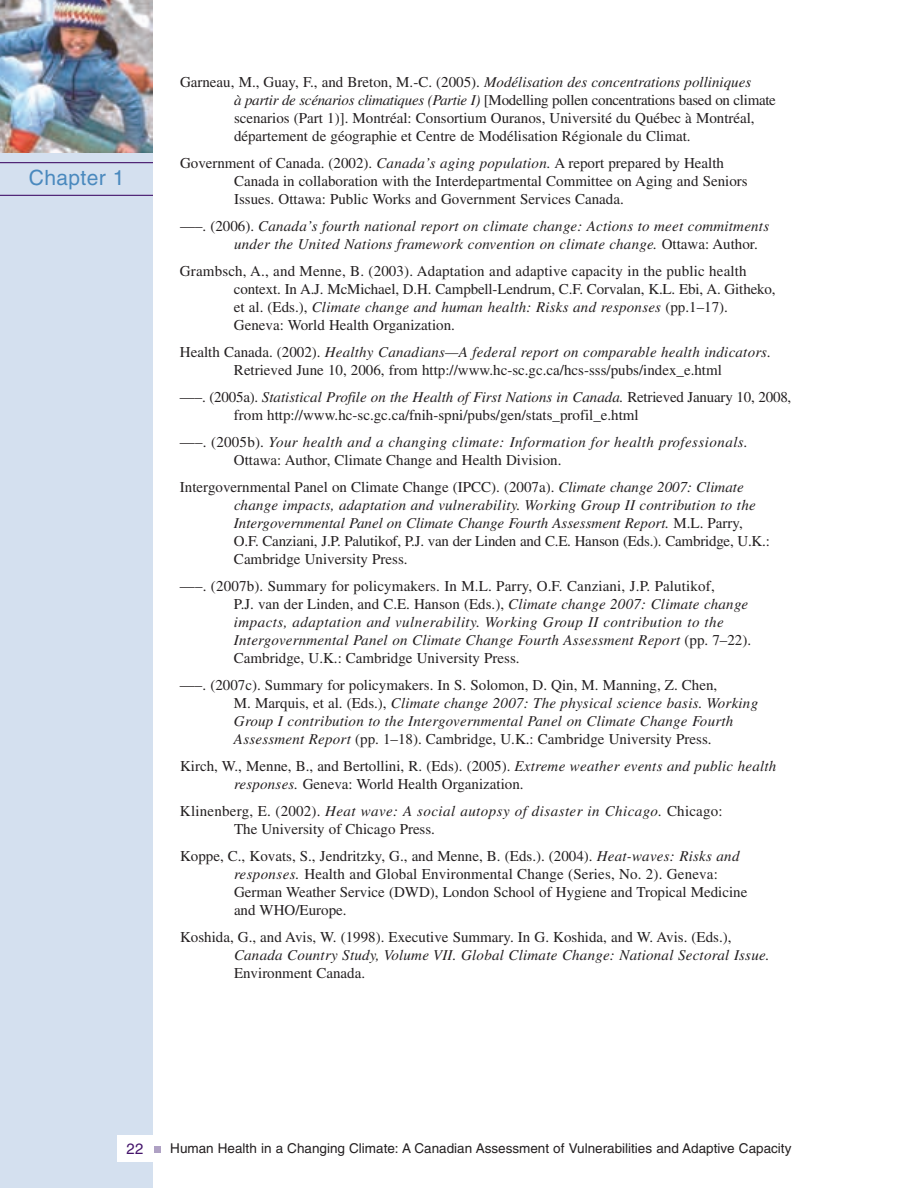
<style>
.page{position:relative;width:918px;height:1188px;background:#fff}
.page>*{position:absolute;margin:0;border:0;box-sizing:border-box;transform-origin:0 0}
.t1{font:21px "Helvetica";letter-spacing:.015em;color:#4a89be}
.t2{font:15px/18px "Times";color:#231f20}
.t3{font:italic 15px/18px "Times";letter-spacing:.015em;color:#231f20}
.t4{font:15px "Helvetica";color:#44146b}
.t5{font:13.5px "Helvetica";color:#231f20}
.s1{font-style:italic}
.s2{font-style:normal}
</style>
<div class="page">
<div style="left:0;top:0;width:153px;height:1188px;background:#d4e0ef"></div>
<img style="left:0;top:0;width:153px;height:153px">
<div style="left:154px;top:1146px;width:7px;height:7px;background:#afa1c4"></div>
<div style="left:117px;top:1135px;width:36px;height:27px;background:#fff"></div>
<hr style="left:0;top:162px;width:153px;height:1px;background:#44146b">
<hr style="left:0;top:195px;width:153px;height:1px;background:#44146b">
<h1 class="t1" style="left:29px;top:170px;width:97px">Chapter 1</h1>
<p class="t2" style="left:234px;top:74px;width:543px;text-indent:-54px">Garneau, M., Guay, F., and Breton, M.-C. (2005). <span class="s1">Modélisation des concentrations polliniques<br>à partir de scénarios climatiques (Partie I)</span> [Modelling pollen concentrations based on climate scenarios (Part 1)]. Montréal: Consortium Ouranos, Université du Québec à Montréal, département de géographie et Centre de Modélisation Régionale du Climat.</p>
<p class="t2" style="left:234px;top:155px;width:515px;text-indent:-54px">Government of Canada. (2002). <span class="s1">Canada’s aging population.</span> A report prepared by Health<br>Canada in collaboration with the Interdepartmental Committee on Aging and Seniors<br>Issues. Ottawa: Public Works and Government Services Canada.</p>
<p class="t3" style="left:234px;top:218px;width:537px;text-indent:-54px"><span class="s2">—–. (2006).</span> Canada’s fourth national report on climate change: Actions to meet commitments under the United Nations framework convention on climate change. <span class="s2">Ottawa: Author.</span></p>
<p class="t2" style="left:234px;top:263px;width:543px;text-indent:-54px">Grambsch, A., and Menne, B. (2003). Adaptation and adaptive capacity in the public health context. In A.J. McMichael, D.H. Campbell-Lendrum, C.F. Corvalan, K.L. Ebi, A. Githeko, et al. (Eds.), <span class="s1">Climate change and human health: Risks and responses</span> (pp.1–17).<br>Geneva: World Health Organization.</p>
<p class="t2" style="left:180px;top:344px;width:593px;text-align:center">Health Canada. (2002). <span class="s1">Healthy Canadians—A federal report on comparable health indicators.<br></span>Retrieved June 10, 2006, from http://www.hc-sc.gc.ca/hcs-sss/pubs/index_e.html</p>
<p class="t2" style="left:234px;top:389px;width:559px;text-indent:-54px">—–. (2005a). <span class="s1">Statistical Profile on the Health of First Nations in Canada.</span> Retrieved January 10, 2008, from http://www.hc-sc.gc.ca/fnih-spni/pubs/gen/stats_profil_e.html</p>
<p class="t3" style="left:234px;top:434px;width:516px;text-indent:-54px"><span class="s2">—–. (2005b).</span> Your health and a changing climate: Information for health professionals.<br><span class="s2">Ottawa: Author, Climate Change and Health Division.</span></p>
<p class="t2" style="left:234px;top:479px;width:537px;text-indent:-54px">Intergovernmental Panel on Climate Change (IPCC). (2007a). <span class="s1">Climate change 2007: Climate change impacts, adaptation and vulnerability. Working Group II contribution to the Intergovernmental Panel on Climate Change Fourth Assessment Report.</span> M.L. Parry, O.F. Canziani, J.P. Palutikof, P.J. van der Linden and C.E. Hanson (Eds.). Cambridge, U.K.:<br>Cambridge University Press.</p>
<p class="t2" style="left:234px;top:578px;width:519px;text-indent:-54px">—–. (2007b). Summary for policymakers. In M.L. Parry, O.F. Canziani, J.P. Palutikof,<br>P.J. van der Linden, and C.E. Hanson (Eds.), <span class="s1">Climate change 2007: Climate change impacts, adaptation and vulnerability. Working Group II contribution to the Intergovernmental Panel on Climate Change Fourth Assessment Report</span> (pp. 7–22).<br>Cambridge, U.K.: Cambridge University Press.</p>
<p class="t2" style="left:234px;top:677px;width:526px;text-indent:-54px">—–. (2007c). Summary for policymakers. In S. Solomon, D. Qin, M. Manning, Z. Chen,<br>M. Marquis, et al. (Eds.), <span class="s1">Climate change 2007: The physical science basis. Working Group I contribution to the Intergovernmental Panel on Climate Change Fourth Assessment Report</span> (pp. 1–18). Cambridge, U.K.: Cambridge University Press.</p>
<p class="t2" style="left:234px;top:758px;width:544px;text-indent:-54px">Kirch, W., Menne, B., and Bertollini, R. (Eds). (2005). <span class="s1">Extreme weather events and public health responses.</span> Geneva: World Health Organization.</p>
<p class="t2" style="left:234px;top:803px;width:490px;text-indent:-54px">Klinenberg, E. (2002). <span class="s1">Heat wave: A social autopsy of disaster in Chicago.</span> Chicago:<br>The University of Chicago Press.</p>
<p class="t2" style="left:234px;top:848px;width:515px;text-indent:-54px">Koppe, C., Kovats, S., Jendritzky, G., and Menne, B. (Eds.). (2004). <span class="s1">Heat-waves: Risks and responses.</span> Health and Global Environmental Change (Series, No. 2). Geneva:<br>German Weather Service (DWD), London School of Hygiene and Tropical Medicine and WHO/Europe.</p>
<p class="t2" style="left:180px;top:929px;width:553px">Koshida, G., and Avis, W. (1998). Executive Summary. In G. Koshida, and W. Avis. (Eds.),</p>
<p class="t3" style="left:234px;top:947px;width:537px">Canada Country Study, Volume VII. Global Climate Change: National Sectoral Issue.</p>
<p class="t2" style="left:234px;top:965px;width:133px">Environment Canada.</p>
<p class="t4" style="left:127px;top:1143px;width:18px">22</p>
<p class="t5" style="left:170px;top:1143px;width:623px">Human Health in a Changing Climate: A Canadian Assessment of Vulnerabilities and Adaptive Capacity</p>
</div>
